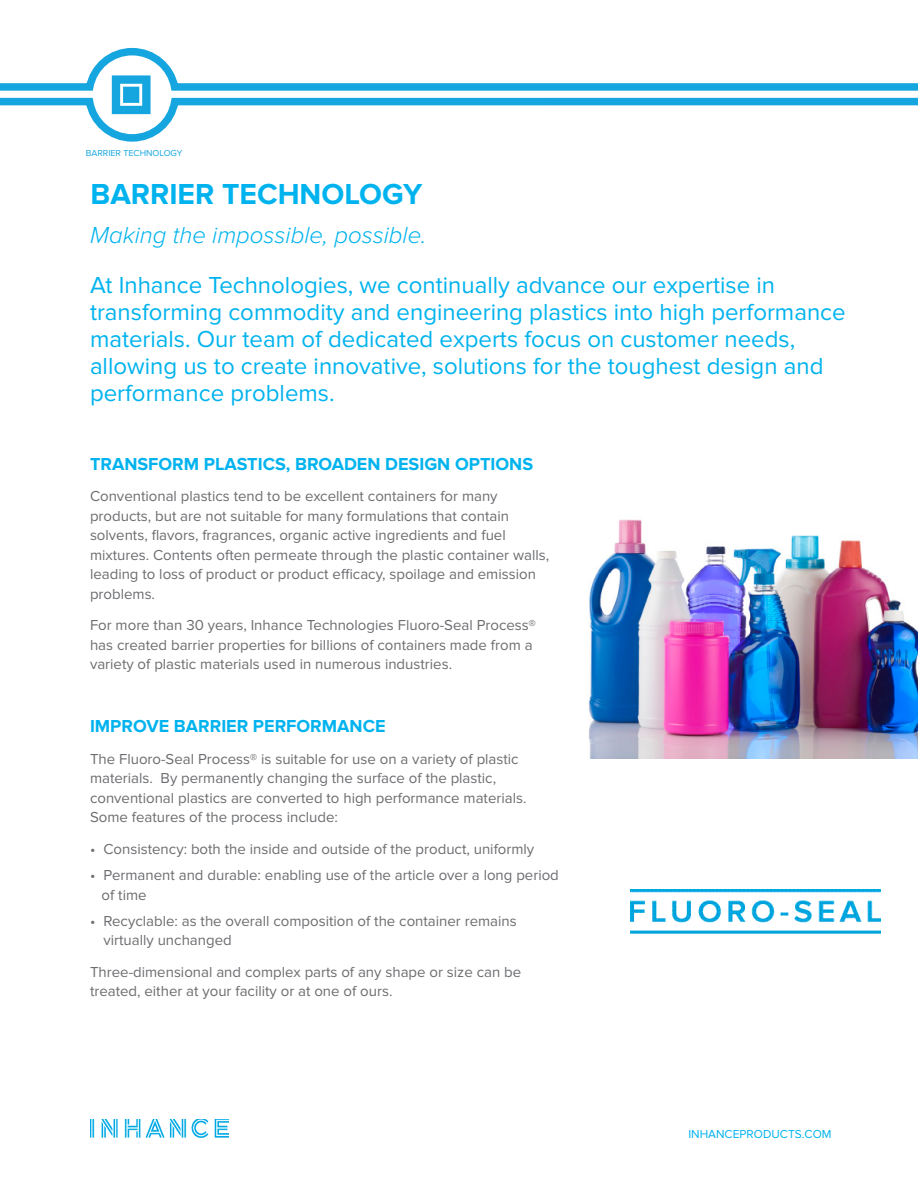
<style>
.page{position:relative;width:918px;height:1188px;background:#fff}
.page>*{position:absolute;margin:0;border:0;box-sizing:border-box;transform-origin:0 0}
.Body{font:700 30px "Proxima Nova";color:#00b3ee}
.Introduction_Paragra{font:24px/27px "Proxima Nova";color:#00b3ee}
.Body-2{font:italic 300 24px "Proxima Nova";color:#00b3ee}
.Body-3{font:700 18px "Proxima Nova";color:#00b3ee}
.Body-4{font:15px/19.5px "Proxima Nova";color:#6c6d70}
.Body-5{font:12px "Proxima Nova";color:#00b3ee}
.Body-6{font:9px "Proxima Nova";color:#16a6df}
</style>
<div class="page">
<img style="left:90px;top:1119px;width:138px;height:19px">
<svg style="left:0;top:47px;width:918px;height:95px"></svg>
<img style="left:588px;top:519px;width:330px;height:239px">
<img style="left:631px;top:890px;width:250px;height:44px">
<svg style="left:112px;top:75px;width:39px;height:39px;background:#3db4e4"></svg>
<p class="Body-6" style="left:86px;top:148px;width:98px">BARRIER TECHNOLOGY</p>
<p class="Body" style="left:90px;top:176px;width:334px">BARRIER TECHNOLOGY</p>
<p class="Body-2" style="left:90px;top:221px;width:338px">Making the impossible, possible.</p>
<p class="Introduction_Paragra" style="left:90px;top:272px;width:757px">At Inhance Technologies, we continually advance our expertise in transforming commodity and engineering plastics into high performance materials. Our team of dedicated experts focus on customer needs, allowing us to create innovative, solutions for the toughest design and performance problems.</p>
<p class="Body-3" style="left:90px;top:454px;width:445px">TRANSFORM PLASTICS, BROADEN DESIGN OPTIONS</p>
<p class="Body-4" style="left:90px;top:487px;width:461px">Conventional plastics tend to be excellent containers for many products, but are not suitable for many formulations that contain solvents, flavors, fragrances, organic active ingredients and fuel mixtures. Contents often permeate through the plastic container walls, leading to loss of product or product efficacy, spoilage and emission problems.</p>
<p class="Body-4" style="left:90px;top:616px;width:447px">For more than 30 years, Inhance Technologies Fluoro-Seal Process® has created barrier properties for billions of containers made from a variety of plastic materials used in numerous industries.</p>
<p class="Body-3" style="left:90px;top:716px;width:297px">IMPROVE BARRIER PERFORMANCE</p>
<p class="Body-4" style="left:90px;top:749px;width:438px">The Fluoro-Seal Process® is suitable for use on a variety of plastic materials. By permanently changing the surface of the plastic, conventional plastics are converted to high performance materials.<br>Some features of the process include:</p>
<p class="Body-4" style="left:90px;top:839px;width:446px">• Consistency: both the inside and outside of the product, uniformly</p>
<p class="Body-4" style="left:102px;top:866px;width:459px;text-indent:-12px">• Permanent and durable: enabling use of the article over a long period of time</p>
<p class="Body-4" style="left:104px;top:911px;width:415px;text-indent:-14px">• Recyclable: as the overall composition of the container remains virtually unchanged</p>
<p class="Body-4" style="left:90px;top:962px;width:433px">Three-dimensional and complex parts of any shape or size can be treated, either at your facility or at one of ours.</p>
<p class="Body-5" style="left:688px;top:1127px;width:145px">INHANCEPRODUCTS.COM</p>
</div>
